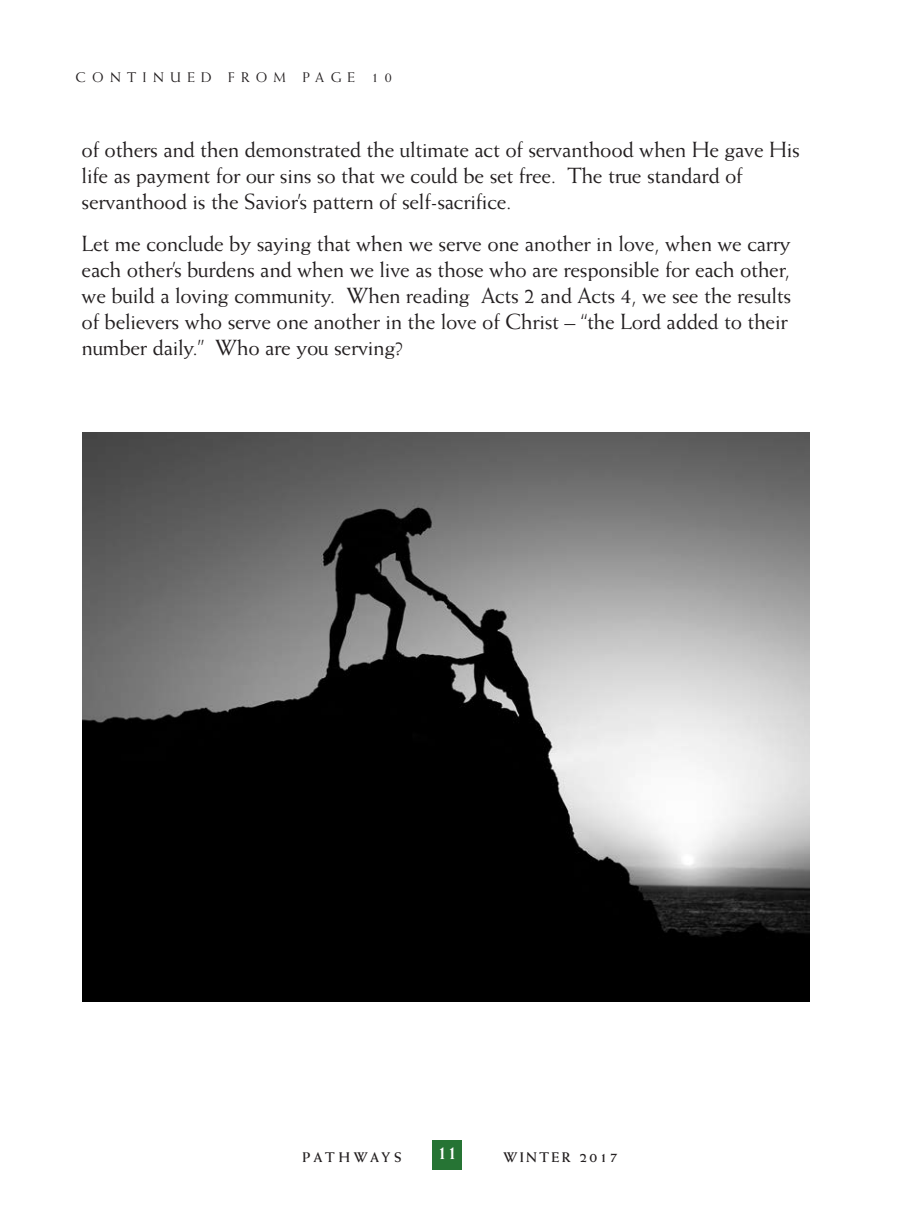
<style>
.page{position:relative;width:900px;height:1224px;background:#fff}
.page>*{position:absolute;margin:0;border:0;box-sizing:border-box;transform-origin:0 0}
.t1{font:22px/26px "Weiss";letter-spacing:-.015em;color:#231f20}
.t2{font:700 20px "Weiss";color:#fff}
.t3{font:14px "Weiss";letter-spacing:.45em;color:#231f20}
.t4{font:700 14px "Weiss";letter-spacing:.165em;color:#231f20}
.t5{font:700 14px "Weiss";letter-spacing:.205em;color:#231f20}
.s1{font-size:24px}
</style>
<div class="page">
<div style="left:432px;top:1140px;width:30px;height:30px;background:#267434"></div>
<img style="left:83px;top:432px;width:726px;height:569px">
<p class="t3" style="left:76px;top:69px;width:318px">CONTINUED FROM PAGE 10</p>
<p class="t1" style="left:82px;top:137px;width:720px">of others and then demonstrated the ultimate act of servanthood when He gave His life as payment for our sins so that we could be set free. The true standard of servanthood is the Savior’s pattern of self-sacrifice.</p>
<p class="t1" style="left:82px;top:231px;width:711px">Let me conclude by saying that when we serve one another in love, when we carry each other’s burdens and when we live as those who are responsible for each other, we build a loving community. When reading Acts 2 and Acts 4, we see the results of believers who serve one another in the love of Christ – “the Lord added to their number daily.” Who are you serving<span class="s1">?</span></p>
<p class="t5" style="left:303px;top:1149px;width:101px">PATHWAYS</p>
<p class="t2" style="left:437px;top:1141px;width:23px">11</p>
<p class="t4" style="left:503px;top:1149px;width:116px">WINTER 2017</p>
</div>
